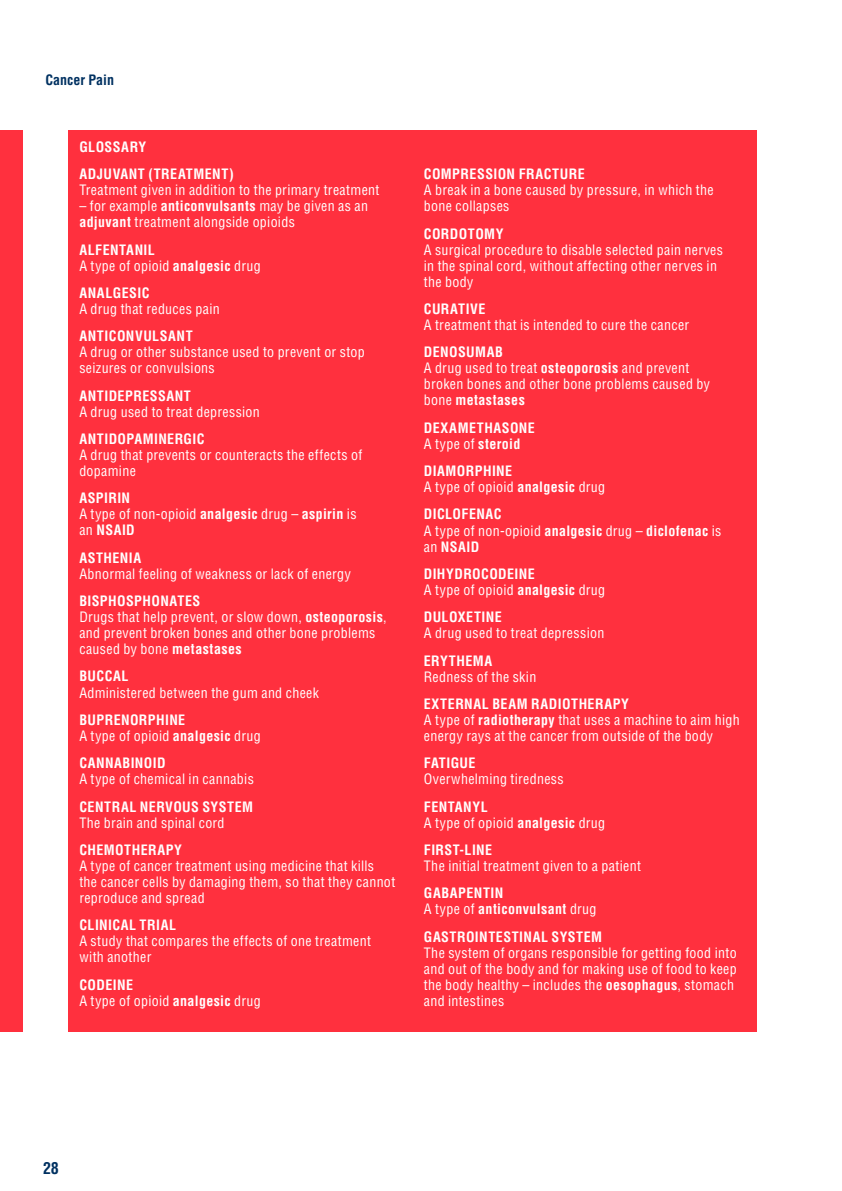
<style>
.page{position:relative;width:842px;height:1191px;background:#fff}
.page>*{position:absolute;margin:0;border:0;box-sizing:border-box;transform-origin:0 0}
.t1{font:700 condensed 16px "Helvetica LT Std";color:#003161}
.t2{font:condensed 14px/16px "Helvetica LT Std";letter-spacing:.025em;color:#fff}
.t3{font:700 condensed 14px/16px "Helvetica LT Std";letter-spacing:.03em;color:#fff}
.t4{font:700 condensed 14px "Helvetica LT Std";color:#003161}
.s1{font-weight:700}
.s2{font-weight:400}
</style>
<div class="page">
<div style="left:0;top:130px;width:23px;height:902px;background:#ff303e"></div>
<div style="left:68px;top:130px;width:689px;height:902px;background:#ff303e"></div>
<p class="t4" style="left:45px;top:71px;width:70px">Cancer Pain</p>
<p class="t3" style="left:79px;top:133px;width:156px;line-height:27.4px">GLOSSARY<br>ADJUVANT (TREATMENT)</p>
<p class="t2" style="left:79px;top:182px;width:302px">Treatment given in addition to the primary treatment</p>
<p class="t2" style="left:79px;top:198px;width:290px">– for example <span class="s1">anticonvulsants</span> may be given as an <span class="s1">adjuvant</span> treatment alongside opioids</p>
<p class="t3" style="left:79px;top:241px;width:183px">ALFENTANIL<br><span class="s2">A type of opioid</span> analgesic <span class="s2">drug</span></p>
<p class="t3" style="left:79px;top:285px;width:72px">ANALGESIC</p>
<p class="t2" style="left:79px;top:301px;width:142px">A drug that reduces pain</p>
<p class="t3" style="left:79px;top:328px;width:115px">ANTICONVULSANT</p>
<p class="t2" style="left:79px;top:344px;width:287px">A drug or other substance used to prevent or stop seizures or convulsions</p>
<p class="t3" style="left:79px;top:387px;width:113px">ANTIDEPRESSANT</p>
<p class="t2" style="left:79px;top:403px;width:182px">A drug used to treat depression</p>
<p class="t3" style="left:79px;top:431px;width:127px">ANTIDOPAMINERGIC</p>
<p class="t2" style="left:79px;top:447px;width:284px">A drug that prevents or counteracts the effects of dopamine</p>
<p class="t3" style="left:79px;top:490px;width:279px">ASPIRIN<br><span class="s2">A type of non-opioid</span> analgesic <span class="s2">drug –</span> aspirin <span class="s2">is an</span> NSAID</p>
<p class="t3" style="left:79px;top:549px;width:63px">ASTHENIA</p>
<p class="t2" style="left:79px;top:565px;width:273px">Abnormal feeling of weakness or lack of energy</p>
<p class="t2" style="left:79px;top:593px;width:309px"><span class="s1">BISPHOSPHONATES<br></span>Drugs that help prevent, or slow down, <span class="s1">osteoporosis</span>, and prevent broken bones and other bone problems caused by bone <span class="s1">metastases</span></p>
<p class="t3" style="left:79px;top:668px;width:51px">BUCCAL</p>
<p class="t2" style="left:79px;top:684px;width:241px">Administered between the gum and cheek</p>
<p class="t3" style="left:79px;top:711px;width:183px">BUPRENORPHINE<br><span class="s2">A type of opioid</span> analgesic <span class="s2">drug</span></p>
<p class="t3" style="left:79px;top:755px;width:88px">CANNABINOID</p>
<p class="t2" style="left:79px;top:771px;width:176px">A type of chemical in cannabis</p>
<p class="t3" style="left:79px;top:798px;width:175px">CENTRAL NERVOUS SYSTEM</p>
<p class="t2" style="left:79px;top:814px;width:147px">The brain and spinal cord</p>
<p class="t3" style="left:79px;top:841px;width:104px">CHEMOTHERAPY</p>
<p class="t2" style="left:79px;top:857px;width:317px">A type of cancer treatment using medicine that kills the cancer cells by damaging them, so that they cannot reproduce and spread</p>
<p class="t3" style="left:79px;top:917px;width:98px">CLINICAL TRIAL</p>
<p class="t2" style="left:79px;top:933px;width:293px">A study that compares the effects of one treatment with another</p>
<p class="t2" style="left:79px;top:976px;width:183px"><span class="s1">CODEINE<br></span>A type of opioid <span class="s1">analgesic</span> drug</p>
<p class="t3" style="left:424px;top:166px;width:162px">COMPRESSION FRACTURE</p>
<p class="t2" style="left:424px;top:182px;width:291px">A break in a bone caused by pressure, in which the bone collapses</p>
<p class="t3" style="left:424px;top:225px;width:81px">CORDOTOMY</p>
<p class="t2" style="left:424px;top:241px;width:301px">A surgical procedure to disable selected pain nerves in the spinal cord, without affecting other nerves in the body</p>
<p class="t3" style="left:424px;top:301px;width:63px">CURATIVE</p>
<p class="t2" style="left:424px;top:317px;width:267px">A treatment that is intended to cure the cancer</p>
<p class="t2" style="left:424px;top:344px;width:288px"><span class="s1">DENOSUMAB<br></span>A drug used to treat <span class="s1">osteoporosis</span> and prevent broken bones and other bone problems caused by bone <span class="s1">metastases</span></p>
<p class="t3" style="left:424px;top:419px;width:113px">DEXAMETHASONE<br><span class="s2">A type of</span> steroid</p>
<p class="t3" style="left:424px;top:463px;width:183px">DIAMORPHINE<br><span class="s2">A type of opioid</span> analgesic <span class="s2">drug</span></p>
<p class="t3" style="left:424px;top:506px;width:299px">DICLOFENAC<br><span class="s2">A type of non-opioid</span> analgesic <span class="s2">drug –</span> diclofenac <span class="s2">is an</span> NSAID</p>
<p class="t3" style="left:424px;top:565px;width:183px">DIHYDROCODEINE<br><span class="s2">A type of opioid</span> analgesic <span class="s2">drug</span></p>
<p class="t3" style="left:424px;top:609px;width:79px">DULOXETINE</p>
<p class="t2" style="left:424px;top:625px;width:182px">A drug used to treat depression</p>
<p class="t3" style="left:424px;top:652px;width:70px">ERYTHEMA</p>
<p class="t2" style="left:424px;top:668px;width:114px">Redness of the skin</p>
<p class="t2" style="left:424px;top:695px;width:317px"><span class="s1">EXTERNAL BEAM RADIOTHERAPY<br></span>A type of <span class="s1">radiotherapy</span> that uses a machine to aim high energy rays at the cancer from outside of the body</p>
<p class="t3" style="left:424px;top:755px;width:53px">FATIGUE</p>
<p class="t2" style="left:424px;top:771px;width:141px">Overwhelming tiredness</p>
<p class="t3" style="left:424px;top:798px;width:183px">FENTANYL<br><span class="s2">A type of opioid</span> analgesic <span class="s2">drug</span></p>
<p class="t3" style="left:424px;top:842px;width:70px">FIRST-LINE</p>
<p class="t2" style="left:424px;top:858px;width:219px">The initial treatment given to a patient</p>
<p class="t3" style="left:424px;top:885px;width:174px">GABAPENTIN<br><span class="s2">A type of</span> anticonvulsant <span class="s2">drug</span></p>
<p class="t3" style="left:424px;top:928px;width:180px">GASTROINTESTINAL SYSTEM</p>
<p class="t2" style="left:424px;top:944px;width:314px">The system of organs responsible for getting food into and out of the body and for making use of food to keep the body healthy – includes the <span class="s1">oesophagus</span>, stomach and intestines</p>
<p class="t1" style="left:43px;top:1158px;width:17px">28</p>
</div>
